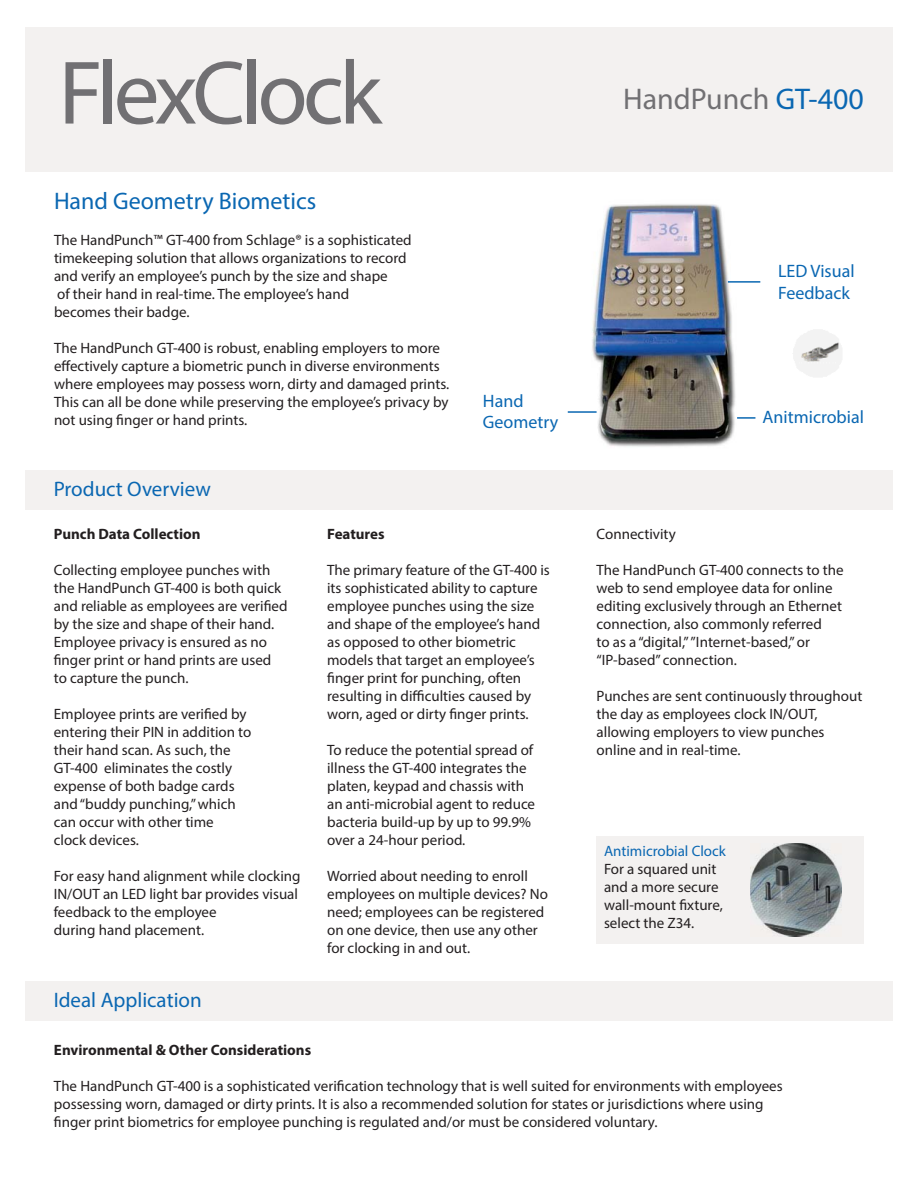
<style>
.page{position:relative;width:918px;height:1188px;background:#fff}
.page>*{position:absolute;margin:0;border:0;box-sizing:border-box;transform-origin:0 0}
.t1{font:30px "Myriad Pro";color:#717073}
.t2{font:24px "Myriad Pro";color:#0a67b2}
.t3{font:21px "Myriad Pro";color:#0a67b2}
.t4{font:18px/21.6px "Myriad Pro";color:#0a67b2}
.t5{font:15px/18px "Myriad Pro";color:#231f20}
.t6{font:700 15px "Myriad Pro";color:#231f20}
.t7{font:15px "Myriad Pro";color:#0a67b2}
.s1{color:#0a67b2}
</style>
<div class="page">
<div style="left:25px;top:27px;width:868px;height:145px;background:#f3f1f0"></div>
<svg style="left:66px;top:62px;width:33px;height:62px"></svg>
<div style="left:104px;top:59px;width:8px;height:65px;background:#717073"></div>
<svg style="left:117px;top:61px;width:125px;height:63px"></svg>
<div style="left:247px;top:59px;width:8px;height:65px;background:#717073"></div>
<svg style="left:261px;top:59px;width:122px;height:66px"></svg>
<img style="left:592px;top:204px;width:144px;height:243px">
<div style="left:25px;top:981px;width:868px;height:40px;background:#f3f1f0"></div>
<div style="left:25px;top:470px;width:868px;height:40px;background:#f3f1f0"></div>
<div style="left:597px;top:836px;width:267px;height:108px;background:#f3f1f0"></div>
<img style="left:750px;top:843px;width:91px;height:93px">
<img style="left:793px;top:330px;width:49px;height:47px">
<hr style="left:728px;top:281px;width:32px;height:2px;background:#0a67b2">
<svg style="left:737px;top:417px;width:18px;height:2px"></svg>
<hr style="left:568px;top:411px;width:29px;height:2px;background:#0a67b2">
<h2 class="t2" style="left:54px;top:192px;width:264px">Hand Geometry Biometics</h2>
<p class="t5" style="left:54px;top:232px;width:359px">The HandPunch™ GT-400 from Schlage® is a sophisticated timekeeping solution that allows organizations to record and verify an employee’s punch by the size and shape<br>of their hand in real-time. The employee’s hand<br>becomes their badge.</p>
<p class="t5" style="left:54px;top:340px;width:397px">The HandPunch GT-400 is robust, enabling employers to more effectively capture a biometric punch in diverse environments where employees may possess worn, dirty and damaged prints.<br>This can all be done while preserving the employee’s privacy by not using finger or hand prints.</p>
<h3 class="t3" style="left:54px;top:481px;width:159px">Product Overview</h3>
<p class="t4" style="left:483px;top:391px;width:77px">Hand<br>Geometry</p>
<p class="t6" style="left:54px;top:525px;width:148px">Punch Data Collection</p>
<p class="t5" style="left:54px;top:562px;width:235px">Collecting employee punches with the HandPunch GT-400 is both quick and reliable as employees are verified by the size and shape of their hand.<br>Employee privacy is ensured as no finger print or hand prints are used to capture the punch.</p>
<p class="t5" style="left:54px;top:706px;width:199px">Employee prints are verified by entering their PIN in addition to their hand scan. As such, the<br>GT-400 eliminates the costly expense of both badge cards and “buddy punching,” which can occur with other time<br>clock devices.</p>
<p class="t5" style="left:54px;top:868px;width:248px">For easy hand alignment while clocking<br>IN/OUT an LED light bar provides visual feedback to the employee<br>during hand placement.</p>
<h3 class="t3" style="left:54px;top:992px;width:149px">Ideal Application</h3>
<p class="t6" style="left:327px;top:525px;width:59px">Features</p>
<p class="t5" style="left:327px;top:562px;width:224px">The primary feature of the GT-400 is its sophisticated ability to capture employee punches using the size and shape of the employee’s hand as opposed to other biometric models that target an employee’s finger print for punching, often resulting in difficulties caused by worn, aged or dirty finger prints.</p>
<p class="t5" style="left:327px;top:742px;width:210px">To reduce the potential spread of illness the GT-400 integrates the platen, keypad and chassis with an anti-microbial agent to reduce bacteria build-up by up to 99.9% over a 24-hour period.</p>
<p class="t5" style="left:327px;top:868px;width:222px">Worried about needing to enroll employees on multiple devices? No need; employees can be registered on one device, then use any other for clocking in and out.</p>
<h1 class="t1" style="left:623px;top:87px;width:242px">HandPunch <span class="s1">GT-400</span></h1>
<p class="t4" style="left:778px;top:261px;width:78px">LED Visual<br>Feedback</p>
<p class="t4" style="left:763px;top:408px;width:103px">Anitmicrobial</p>
<p class="t5" style="left:597px;top:526px;width:81px">Connectivity</p>
<p class="t5" style="left:597px;top:562px;width:249px">The HandPunch GT-400 connects to the web to send employee data for online editing exclusively through an Ethernet connection, also commonly referred<br>to as a “digital,” ”Internet-based,” or “IP-based” connection.</p>
<p class="t5" style="left:597px;top:688px;width:267px">Punches are sent continuously throughout the day as employees clock IN/OUT, allowing employers to view punches online and in real-time.</p>
<p class="t7" style="left:604px;top:845px;width:123px">Antimicrobial Clock</p>
<p class="t5" style="left:604px;top:861px;width:120px">For a squared unit and a more secure wall-mount fixture, select the Z34.</p>
<p class="t6" style="left:54px;top:1041px;width:259px">Environmental &amp; Other Considerations</p>
<p class="t5" style="left:54px;top:1078px;width:730px">The HandPunch GT-400 is a sophisticated verification technology that is well suited for environments with employees possessing worn, damaged or dirty prints. It is also a recommended solution for states or jurisdictions where using finger print biometrics for employee punching is regulated and/or must be considered voluntary.</p>
</div>
